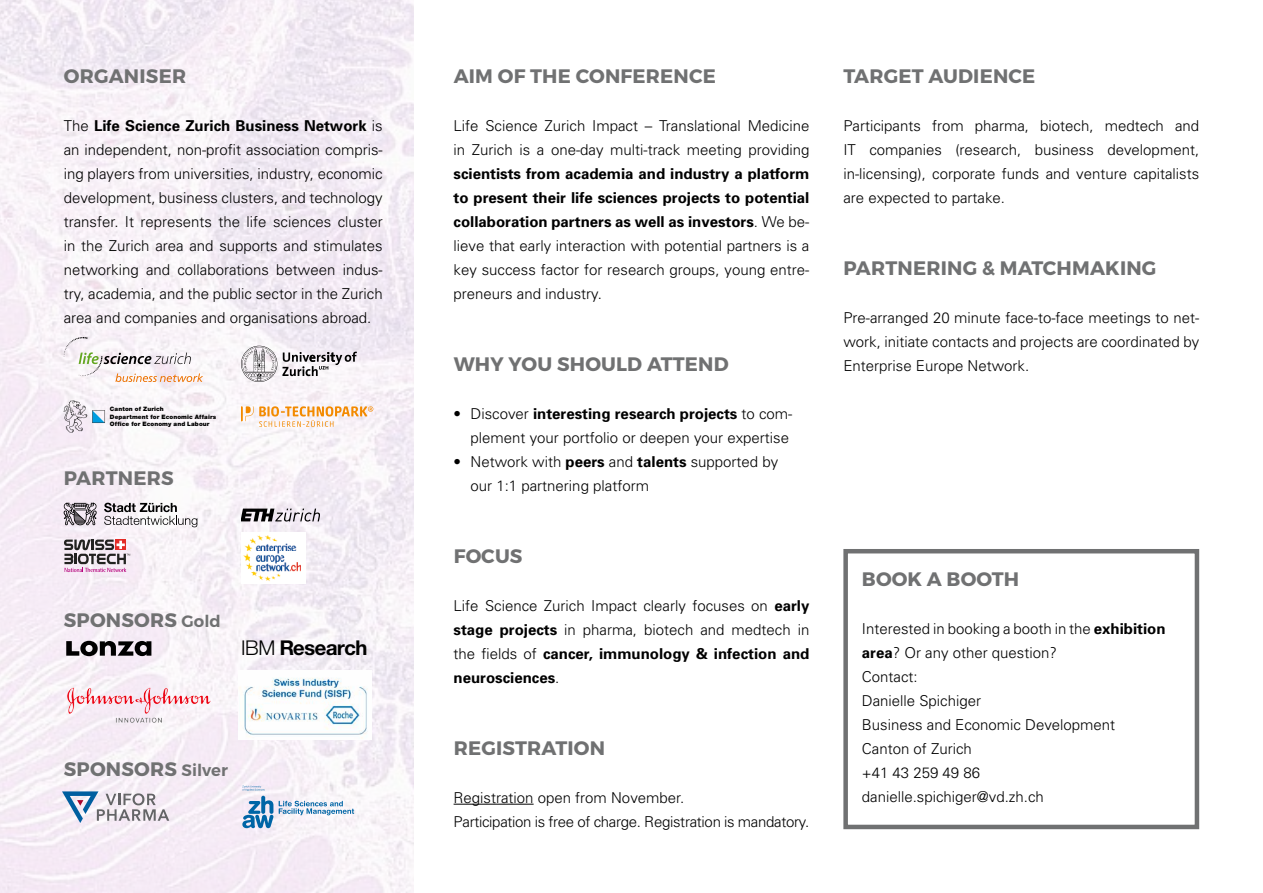
<style>
.page{position:relative;width:1263px;height:893px;background:#fff}
.page>*{position:absolute;margin:0;border:0;box-sizing:border-box;transform-origin:0 0}
.t1{font:20.4px "Helv Neue Boldfor IBM";letter-spacing:-.015em;color:#000}
.Titel{font:700 19.5px "Montserrat";letter-spacing:.01em;color:#707172}
.Untetitel{font:700 19.5px "Montserrat";letter-spacing:.01em;color:#707172}
.Text{font:300 15px/24px "Univers";color:#000;text-align:justify}
.Text-2{font:300 15px "Univers";letter-spacing:-.02em;color:#000}
.t2{font:900 6px/7.5px "Helvetica Neue";letter-spacing:.02em;color:#000}
.s1{font-weight:700}
.s2{font-weight:600;font-size:16.5px}
.s3{font-family:"Helv Neue Lightfor IBM"}
</style>
<div class="page">
<img style="left:0;top:0;width:413px;height:893px">
<hr style="left:454px;top:804px;width:80px;height:1px;background:#000">
<div style="left:843px;top:549px;width:356px;height:280px;border:4px solid #707172"></div>
<svg style="left:241px;top:346px;width:116px;height:36px"></svg>
<svg style="left:64px;top:400px;width:41px;height:33px"></svg>
<svg style="left:64px;top:337px;width:139px;height:45px"></svg>
<svg style="left:241px;top:406px;width:132px;height:21px"></svg>
<svg style="left:104px;top:503px;width:93px;height:24px"></svg>
<svg style="left:64px;top:502px;width:33px;height:23px"></svg>
<svg style="left:241px;top:509px;width:78px;height:12px"></svg>
<svg style="left:241px;top:532px;width:64px;height:51px"></svg>
<svg style="left:66px;top:641px;width:85px;height:15px"></svg>
<img style="left:239px;top:671px;width:133px;height:69px">
<svg style="left:62px;top:791px;width:107px;height:32px"></svg>
<svg style="left:242px;top:786px;width:112px;height:42px"></svg>
<svg style="left:64px;top:539px;width:66px;height:33px;background:#af9ba4"></svg>
<img style="left:66px;top:675px;width:157px;height:61px">
<p class="Titel" style="left:64px;top:64px;width:124px">ORGANISER</p>
<p class="Text" style="left:64px;top:113px;width:320px">The <span class="s1">Life Science Zurich Business Network</span> is an independent, non-profit association compris&shy;ing players from universities, industry, economic development, business clusters, and technology transfer. It represents the life sciences cluster in the Zurich area and supports and stimulates networking and collaborations between indus&shy;try, academia, and the public sector in the Zurich area and companies and organisations abroad.</p>
<p class="t2" style="left:110px;top:405px;width:108px">Canton of Zurich<br>Department for Economic Affairs<br>Office for Economy and Labour</p>
<p class="Titel" style="left:64px;top:466px;width:111px">PARTNERS</p>
<p class="Titel" style="left:64px;top:608px;width:158px">SPONSORS <span class="s2">Gold</span></p>
<p class="t1" style="left:241px;top:635px;width:128px"><span class="s3">IBM</span> Research</p>
<p class="Untetitel" style="left:64px;top:757px;width:166px">SPONSORS <span class="s2">Silver</span></p>
<p class="Titel" style="left:454px;top:64px;width:264px">AIM OF THE CONFERENCE</p>
<p class="Text" style="left:454px;top:113px;width:357px">Life Science Zurich Impact – Translational Medicine in Zurich is a one-day multi-track meeting providing <span class="s1">scientists from academia and industry a platform to present their life sciences projects to potential collaboration partners as well as investors</span>. We be&shy;lieve that early interaction with potential partners is a key success factor for research groups, young entre&shy;preneurs and industry.</p>
<p class="Titel" style="left:454px;top:352px;width:277px">WHY YOU SHOULD ATTEND</p>
<p class="Text" style="left:454px;top:401px;width:340px;text-align:right">• Discover <span class="s1">interesting research projects</span> to com&shy;plement your portfolio or deepen your expertise</p>
<p class="Text" style="left:471px;top:449px;width:309px;text-indent:-17px">• Network with <span class="s1">peers</span> and <span class="s1">talents</span> supported by our 1:1 partnering platform</p>
<p class="Titel" style="left:454px;top:544px;width:70px">FOCUS</p>
<p class="Text" style="left:454px;top:593px;width:357px">Life Science Zurich Impact clearly focuses on <span class="s1">early stage projects</span> in pharma, biotech and medtech in the fields of <span class="s1">cancer, immunology &amp; infection and neurosciences</span>.</p>
<p class="Titel" style="left:454px;top:736px;width:153px">REGISTRATION</p>
<p class="Text" style="left:454px;top:785px;width:232px">Registration open from November.</p>
<p class="Text-2" style="left:454px;top:812px;width:357px">Participation is free of charge. Registration is mandatory.</p>
<p class="Titel" style="left:843px;top:64px;width:193px">TARGET AUDIENCE</p>
<p class="Text" style="left:843px;top:113px;width:357px">Participants from pharma, biotech, medtech and IT companies (research, business development, in-licensing), corporate funds and venture capitalists are expected to partake.</p>
<p class="Titel" style="left:843px;top:256px;width:314px">PARTNERING &amp; MATCHMAKING</p>
<p class="Text" style="left:843px;top:305px;width:357px">Pre-arranged 20 minute face-to-face meetings to net&shy;work, initiate contacts and projects are coordinated by Enterprise Europe Network.</p>
<p class="Titel" style="left:862px;top:567px;width:159px">BOOK A BOOTH</p>
<p class="Text" style="left:862px;top:616px;width:305px">Interested in booking a booth in the <span class="s1">exhibition area</span>? Or any other question?</p>
<p class="Text" style="left:862px;top:664px;width:57px">Contact:</p>
<p class="Text" style="left:862px;top:688px;width:121px">Danielle Spichiger</p>
<p class="Text" style="left:862px;top:712px;width:255px">Business and Economic Development</p>
<p class="Text" style="left:862px;top:736px;width:112px">Canton of Zurich</p>
<p class="Text" style="left:862px;top:760px;width:120px">+41 43 259 49 86</p>
<p class="Text" style="left:862px;top:784px;width:184px">danielle.spichiger@vd.zh.ch</p>
</div>
